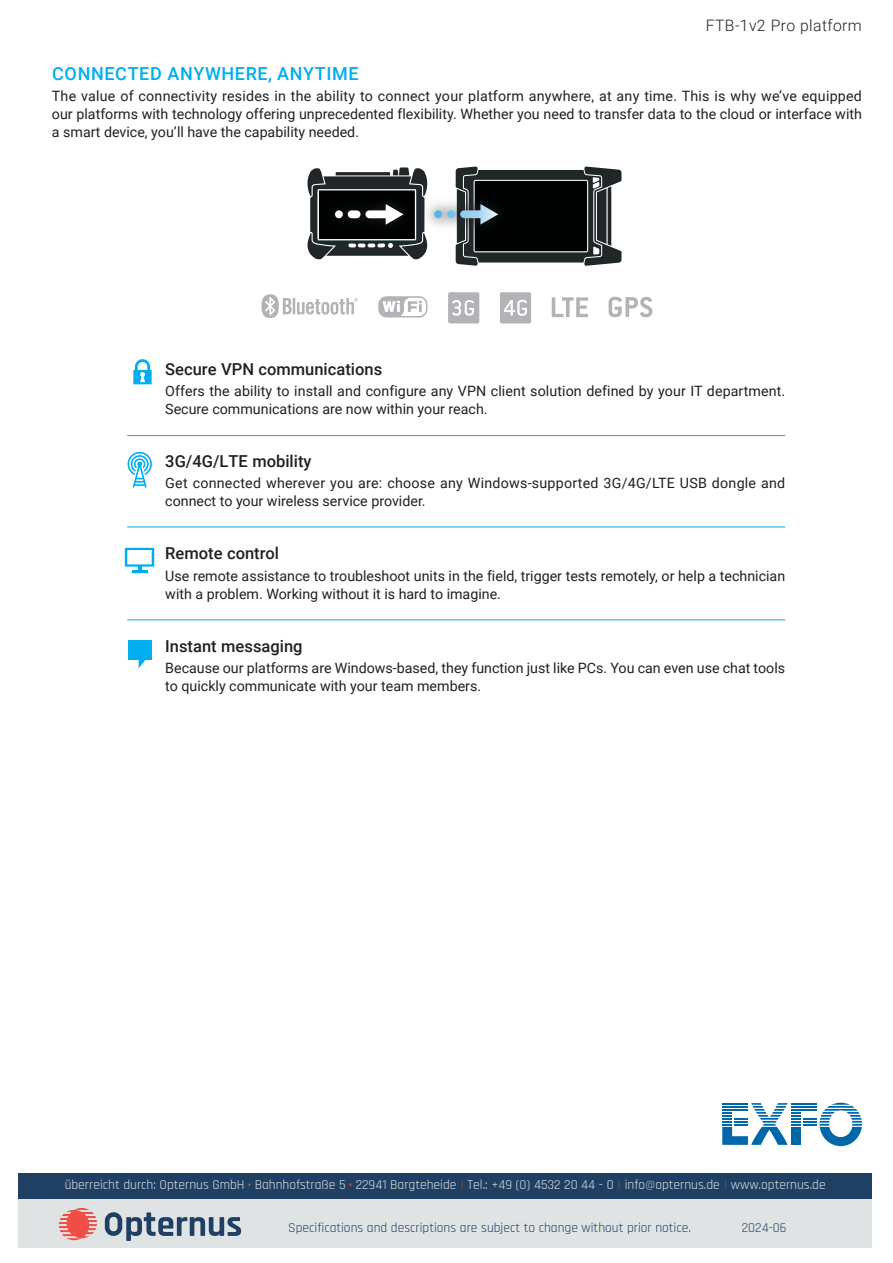
<style>
.page{position:relative;width:893px;height:1263px;background:#fff}
.page>*{position:absolute;margin:0;border:0;box-sizing:border-box;transform-origin:0 0}
.t1{font:500 18px "Roboto";letter-spacing:.035em;color:#00aeef}
.t2{font:500 16.5px "Roboto";color:#231f20}
.t3{font:300 15.75px "Roboto";letter-spacing:.025em;color:#231f20}
.t4{font:14.25px/18px "Roboto";color:#231f20}
.t5{font:13.5px "Rajdhani";color:#e0e3e3}
.t6{font:13.5px "Rajdhani";color:#1f4063}
.t7{font:13.5px "Rajdhani";color:#1f4063}
.s1{font-weight:700;color:#ef4d45}
.s2{font-weight:300;color:#ef4d45}
.s3{font-weight:300}
</style>
<div class="page">
<div style="left:19px;top:1190px;width:853px;height:58px;background:#e0e3e3"></div>
<div style="left:19px;top:1173px;width:853px;height:25px;background:#1f4063"></div>
<svg style="left:105px;top:1212px;width:136px;height:29px"></svg>
<svg style="left:59px;top:1208px;width:38px;height:32px"></svg>
<svg style="left:722px;top:1103px;width:140px;height:43px"></svg>
<hr style="left:722px;top:1109px;width:26px;height:2px;background:#0068a9">
<svg style="left:133px;top:359px;width:19px;height:25px"></svg>
<div style="left:128px;top:639px;width:23px;height:20px;background:#00aeef"></div>
<svg style="left:139px;top:659px;width:10px;height:9px"></svg>
<hr style="left:132px;top:570px;width:15px;height:3px;background:#00aeef">
<svg style="left:125px;top:548px;width:29px;height:23px"></svg>
<hr style="left:127px;top:435px;width:658px;height:1px;background:#00aeef">
<hr style="left:127px;top:527px;width:658px;height:1px;background:#00aeef">
<hr style="left:127px;top:619px;width:658px;height:1px;background:#00aeef">
<svg style="left:127px;top:451px;width:25px;height:37px"></svg>
<svg style="left:434px;top:167px;width:187px;height:99px"></svg>
<svg style="left:307px;top:167px;width:120px;height:92px"></svg>
<svg style="left:378px;top:296px;width:49px;height:22px"></svg>
<svg style="left:261px;top:294px;width:97px;height:24px"></svg>
<div style="left:448px;top:292px;width:31px;height:31px;background:#b2b3b7;border-radius:2px"></div>
<svg style="left:452px;top:300px;width:22px;height:16px"></svg>
<svg style="left:609px;top:297px;width:43px;height:20px"></svg>
<svg style="left:552px;top:297px;width:36px;height:20px"></svg>
<div style="left:500px;top:292px;width:31px;height:31px;background:#b2b3b7;border-radius:2px"></div>
<svg style="left:504px;top:300px;width:23px;height:16px"></svg>
<p class="t3" style="left:706px;top:15px;width:158px">FTB-1v2 Pro platform</p>
<p class="t1" style="left:52px;top:60px;width:308px">CONNECTED ANYWHERE, ANYTIME</p>
<p class="t4" style="left:52px;top:86px;width:812px;text-align:justify">The value of connectivity resides in the ability to connect your platform anywhere, at any time. This is why we’ve equipped our platforms with technology offering unprecedented flexibility. Whether you need to transfer data to the cloud or interface with a smart device, you’ll have the capability needed.</p>
<p class="t2" style="left:165px;top:357px;width:218px">Secure VPN communications</p>
<p class="t4" style="left:165px;top:381px;width:621px">Offers the ability to install and configure any VPN client solution defined by your IT department.<br>Secure communications are now within your reach.</p>
<p class="t2" style="left:165px;top:449px;width:148px">3G/4G/LTE mobility</p>
<p class="t4" style="left:165px;top:474px;width:621px">Get connected wherever you are: choose any Windows-supported 3G/4G/LTE USB dongle and connect to your wireless service provider.</p>
<p class="t2" style="left:165px;top:542px;width:115px">Remote control</p>
<p class="t4" style="left:165px;top:566px;width:621px">Use remote assistance to troubleshoot units in the field, trigger tests remotely, or help a technician with a problem. Working without it is hard to imagine.</p>
<p class="t2" style="left:165px;top:634px;width:139px">Instant messaging</p>
<p class="t4" style="left:165px;top:658px;width:621px">Because our platforms are Windows-based, they function just like PCs. You can even use chat tools to quickly communicate with your team members.</p>
<p class="t5" style="left:65px;top:1177px;width:763px">überreicht durch: Opternus GmbH <span class="s1">·</span> Bahnhofstraße 5 <span class="s1">·</span> 22941 Bargteheide <span class="s2">।</span> Tel.: +49 (0) 4532 20 44 - 0 <span class="s2">।</span> info<span class="s3">@</span>opternus.de <span class="s2">।</span> www.opternus.de</p>
<p class="t6" style="left:288px;top:1220px;width:404px">Specifications and descriptions are subject to change without prior notice.</p>
<p class="t7" style="left:742px;top:1220px;width:46px">2024-06</p>
</div>
